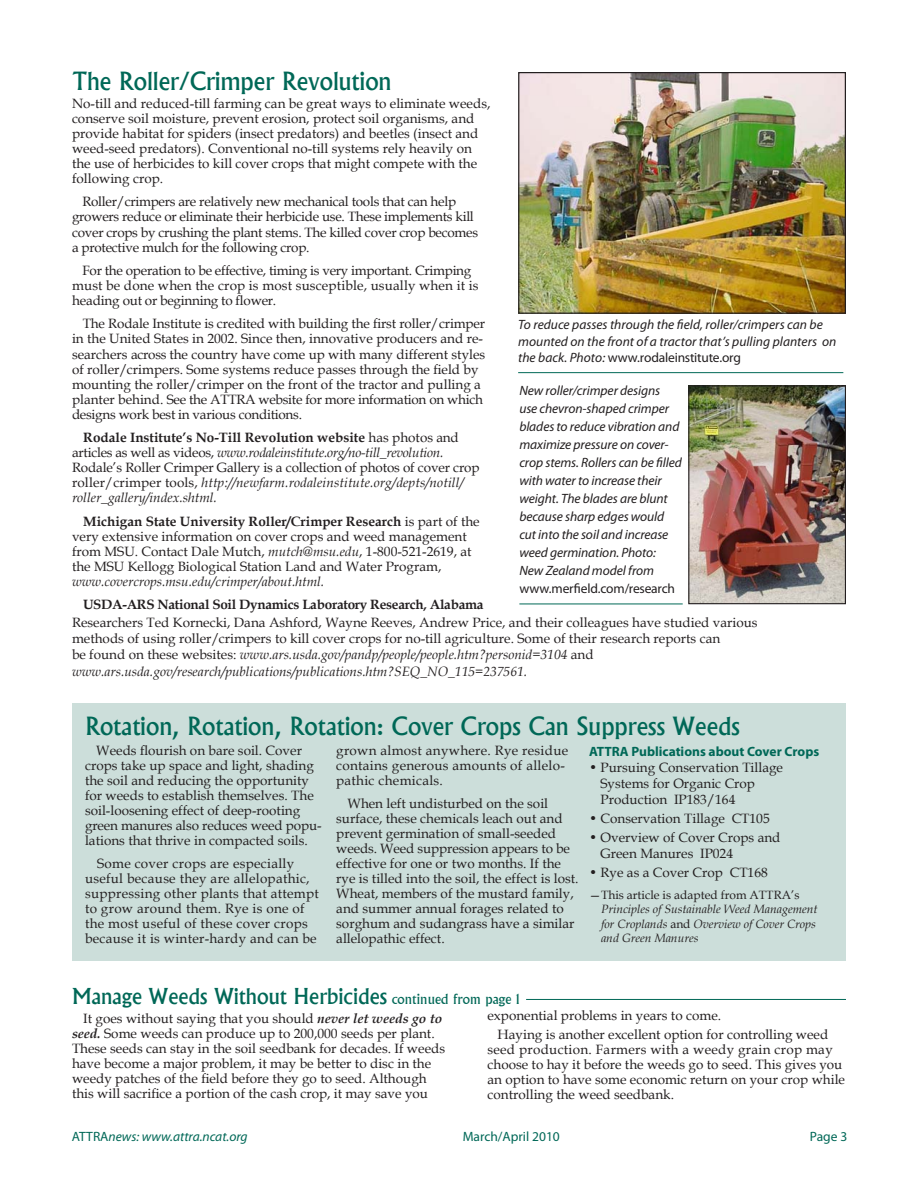
<style>
.page{position:relative;width:918px;height:1188px;background:#fff}
.page>*{position:absolute;margin:0;border:0;box-sizing:border-box;transform-origin:0 0}
.t1{font:500 24px "Albertus";color:#006857}
.t2{font:500 21px "Albertus";color:#006857}
.t3{font:13.5px/15px "Book Antiqua";color:#231f20}
.t4{font:italic 13.5px/18px "Myriad Pro";letter-spacing:-.005em;color:#231f20}
.t5{font:13.5px/15.1px "Book Antiqua";letter-spacing:-.02em;color:#231f20}
.t6{font:italic 13.5px/15.1px "Book Antiqua";color:#231f20}
.t7{font:13.5px/15px "Book Antiqua";letter-spacing:.02em;color:#231f20}
.t8{font:700 13.5px "Book Antiqua";letter-spacing:-.02em;color:#231f20}
.t9{font:700 13.5px "Myriad Pro";color:#006857}
.t10{font:italic 13.5px "Myriad Pro";color:#006857}
.t11{font:13.5px "Myriad Pro";letter-spacing:-.01em;color:#231f20}
.t12{font:13.5px "Myriad Pro";color:#006857}
.t13{font:italic 12px/14.5px "Book Antiqua";color:#231f20}
.t14{font:12px "Book Antiqua";color:#231f20}
.s1{font-weight:700;font-style:normal}
.s2{font-style:normal}
.s3{font-weight:700}
.s4{font-style:italic}
.s5{font-weight:400;font-size:13.5px}
.s6{font-weight:700;font-style:italic}
</style>
<div class="page">
<img style="left:520px;top:74px;width:324px;height:238px">
<div style="left:518px;top:72px;width:328px;height:242px;border:1px solid #231f20"></div>
<hr style="left:526px;top:999px;width:320px;height:1px;background:#006857">
<div style="left:72px;top:703px;width:774px;height:258px;background:#ccdeda"></div>
<img style="left:690px;top:387px;width:154px;height:215px">
<div style="left:688px;top:385px;width:158px;height:219px;border:1px solid #231f20"></div>
<hr style="left:518px;top:372px;width:325px;height:1px;background:#006857">
<hr style="left:519px;top:604px;width:164px;height:1px;background:#006857">
<h1 class="t1" style="left:72px;top:66px;width:321px">The Roller/Crimper Revolution</h1>
<p class="t3" style="left:72px;top:96px;width:420px">No-till and reduced-till farming can be great ways to eliminate weeds, conserve soil moisture, prevent erosion, protect soil organisms, and provide habitat for spiders (insect predators) and beetles (insect and weed-seed predators). Conventional no-till systems rely heavily on the use of herbicides to kill cover crops that might compete with the following crop.</p>
<p class="t5" style="left:72px;top:194px;width:408px;text-indent:10px">Roller/crimpers are relatively new mechanical tools that can help growers reduce or eliminate their herbicide use. These implements kill cover crops by crushing the plant stems. The killed cover crop becomes a protective mulch for the following crop.</p>
<p class="t5" style="left:72px;top:263px;width:408px;text-indent:10px">For the operation to be effective, timing is very important. Crimping must be done when the crop is most susceptible, usually when it is heading out or beginning to flower.</p>
<p class="t3" style="left:72px;top:316px;width:415px;text-indent:11px">The Rodale Institute is credited with building the first roller/crimper in the United States in 2002. Since then, innovative producers and re&shy;searchers across the country have come up with many different styles of roller/crimpers. Some systems reduce passes through the field by mounting the roller/crimper on the front of the tractor and pulling a planter behind. See the ATTRA website for more information on which designs work best in various conditions.</p>
<p class="t6" style="left:72px;top:430px;width:409px;text-indent:11px"><span class="s1">Rodale Institute’s No-Till Revolution website</span> <span class="s2">has photos and articles as well as videos,</span> www.rodaleinstitute.org/no-till_revolution.<br><span class="s2">Rodale’s Roller Crimper Gallery is a collection of photos of cover crop roller/crimper tools,</span> http://newfarm.rodaleinstitute.org/depts/notill/ roller_gallery/index.shtml.</p>
<p class="t3" style="left:72px;top:514px;width:409px;text-indent:11px"><span class="s3">Michigan State University Roller/Crimper Research</span> is part of the very extensive information on cover crops and weed management from MSU. Contact Dale Mutch, <span class="s4">mutch@msu.edu</span>, 1-800-521-2619, at the MSU Kellogg Biological Station Land and Water Program,</p>
<p class="t6" style="left:72px;top:574px;width:254px">www.covercrops.msu.edu/crimper/about.html.</p>
<p class="t8" style="left:83px;top:597px;width:402px">USDA-ARS National Soil Dynamics Laboratory Research, Alabama</p>
<p class="t4" style="left:518px;top:318px;width:320px;line-height:16.5px">To reduce passes through the field, roller/crimpers can be mounted on the front of a tractor that’s pulling planters on the back. Photo: <span class="s2">www.rodaleinstitute.org</span></p>
<p class="t4" style="left:519px;top:383px;width:164px">New roller/crimper designs<br>use chevron-shaped crimper blades to reduce vibration and maximize pressure on cover&shy;crop stems. Rollers can be filled with water to increase their weight. The blades are blunt because sharp edges would cut into the soil and increase weed germination. Photo:<br>New Zealand model from</p>
<p class="t11" style="left:519px;top:584px;width:157px">www.merfield.com/research</p>
<p class="t3" style="left:72px;top:614px;width:687px;line-height:16.2px">Researchers Ted Kornecki, Dana Ashford, Wayne Reeves, Andrew Price, and their colleagues have studied various methods of using roller/crimpers to kill cover crops for no-till agriculture. Some of their research reports can<br>be found on these websites: <span class="s4">www.ars.usda.gov/pandp/people/people.htm?personid=3104</span> and <span class="s4">www.ars.usda.gov/research/publications/publications.htm?SEQ_NO_115=237561.</span></p>
<h1 class="t1" style="left:85px;top:711px;width:656px">Rotation, Rotation, Rotation: Cover Crops Can Suppress Weeds</h1>
<p class="t7" style="left:336px;top:743px;width:233px">grown almost anywhere. Rye residue contains generous amounts of allelo&shy;pathic chemicals.</p>
<p class="t3" style="left:336px;top:797px;width:244px;text-indent:11px">When left undisturbed on the soil surface, these chemicals leach out and prevent germination of small-seeded weeds. Weed suppression appears to be effective for one or two months. If the rye is tilled into the soil, the effect is lost.<br>Wheat, members of the mustard family, and summer annual forages related to sorghum and sudangrass have a similar allelopathic effect.</p>
<p class="t3" style="left:85px;top:743px;width:238px;text-indent:11px">Weeds flourish on bare soil. Cover crops take up space and light, shading the soil and reducing the opportunity for weeds to establish themselves. The soil-loosening effect of deep-rooting green manures also reduces weed popu&shy;lations that thrive in compacted soils.</p>
<p class="t7" style="left:85px;top:856px;width:235px;text-indent:12px">Some cover crops are especially useful because they are allelopathic, suppressing other plants that attempt to grow around them. Rye is one of the most useful of these cover crops because it is winter-hardy and can be</p>
<p class="t9" style="left:589px;top:746px;width:232px">ATTRA Publications about Cover Crops</p>
<p class="t3" style="left:601px;top:759px;width:184px;line-height:16px;text-indent:-12px">• Pursuing Conservation Tillage<br>Systems for Organic Crop<br>Production IP183/164</p>
<p class="t3" style="left:589px;top:811px;width:182px">• Conservation Tillage CT105</p>
<p class="t3" style="left:601px;top:830px;width:182px;line-height:16px;text-indent:-12px">• Overview of Cover Crops and<br>Green Manures IP024</p>
<p class="t3" style="left:589px;top:866px;width:180px">• Rye as a Cover Crop CT168</p>
<p class="t14" style="left:589px;top:888px;width:212px">— This article is adapted from ATTRA’s</p>
<p class="t13" style="left:601px;top:902px;width:218px">Principles of Sustainable Weed Management for Croplands <span class="s2">and</span> Overview of Cover Crops and Green Manures</p>
<h2 class="t2" style="left:72px;top:983px;width:449px">Manage Weeds Without Herbicides <span class="s5">continued from page 1</span></h2>
<p class="t3" style="left:498px;top:1007px;width:332px;line-height:18.3px;text-indent:-10px">exponential problems in years to come.<br>Haying is another excellent option for controlling weed</p>
<p class="t3" style="left:488px;top:1042px;width:359px">seed production. Farmers with a weedy grain crop may choose to hay it before the weeds go to seed. This gives you an option to have some economic return on your crop while controlling the weed seedbank.</p>
<p class="t3" style="left:72px;top:1011px;width:375px;text-indent:11px">It goes without saying that you should <span class="s6">never let weeds go to seed.</span> Some weeds can produce up to 200,000 seeds per plant.<br>These seeds can stay in the soil seedbank for decades. If weeds have become a major problem, it may be better to disc in the weedy patches of the field before they go to seed. Although this will sacrifice a portion of the cash crop, it may save you</p>
<p class="t10" style="left:72px;top:1131px;width:177px"><span class="s2">ATTRA</span>news: www.attra.ncat.org</p>
<p class="t12" style="left:463px;top:1131px;width:99px">March/April 2010</p>
<p class="t12" style="left:810px;top:1131px;width:39px">Page 3</p>
</div>
